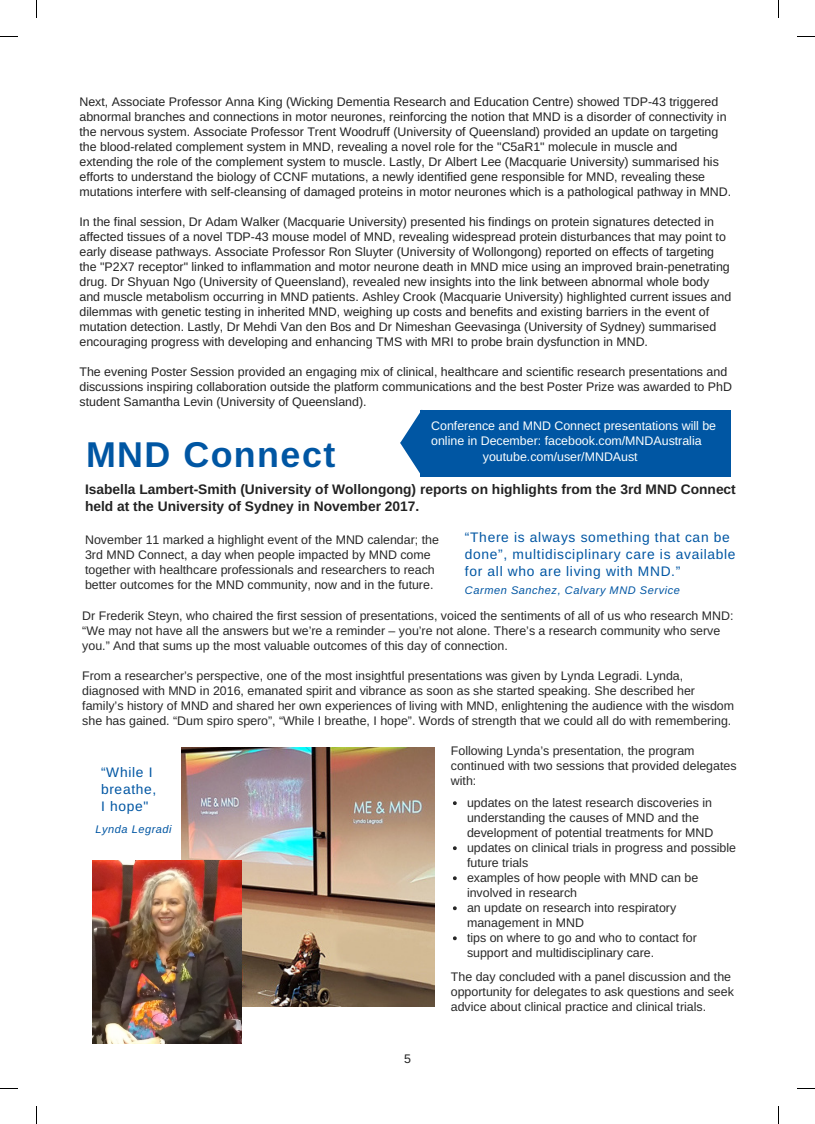
<style>
.page{position:relative;width:815px;height:1124px;background:#fff}
.page>*{position:absolute;margin:0;border:0;box-sizing:border-box;transform-origin:0 0}
.t1{font:700 35.88px "Arimo";letter-spacing:.04em;color:#0056a3}
.t2{font:700 13.75px/16.9px "Arimo";color:#222}
.t3{font:13.75px/16.9px "Arimo";letter-spacing:.05em;color:#0056a3}
.t4{font:12.38px/15px "Arimo";color:#222}
.t5{font:12.38px/15px "Arimo";color:#282828}
.t6{font:12.38px "Arimo";color:#fcffff}
.t7{font:italic 11px "Arimo";letter-spacing:.05em;color:#0056a3}
</style>
<div class="page">
<div style="left:420px;top:409px;width:311px;height:67px;background:#0056a3"></div>
<svg style="left:400px;top:409px;width:22px;height:65px"></svg>
<img style="left:182px;top:747px;width:252px;height:258px">
<img style="left:93px;top:860px;width:149px;height:183px">
<svg style="left:453px;top:801px;width:4px;height:3px"></svg>
<svg style="left:453px;top:846px;width:4px;height:4px"></svg>
<svg style="left:453px;top:876px;width:4px;height:4px"></svg>
<svg style="left:453px;top:906px;width:4px;height:4px"></svg>
<svg style="left:453px;top:936px;width:4px;height:4px"></svg>
<svg style="left:36px;top:0;width:1px;height:18px"></svg>
<svg style="left:0;top:36px;width:18px;height:1px"></svg>
<svg style="left:778px;top:0;width:1px;height:18px"></svg>
<svg style="left:797px;top:36px;width:18px;height:1px"></svg>
<svg style="left:778px;top:1106px;width:1px;height:17px"></svg>
<svg style="left:36px;top:1106px;width:1px;height:17px"></svg>
<p class="t4" style="left:79px;top:94px;width:653px">Next, Associate Professor Anna King (Wicking Dementia Research and Education Centre) showed TDP-43 triggered abnormal branches and connections in motor neurones, reinforcing the notion that MND is a disorder of connectivity in the nervous system. Associate Professor Trent Woodruff (University of Queensland) provided an update on targeting the blood-related complement system in MND, revealing a novel role for the "C5aR1" molecule in muscle and extending the role of the complement system to muscle. Lastly, Dr Albert Lee (Macquarie University) summarised his efforts to understand the biology of CCNF mutations, a newly identified gene responsible for MND, revealing these mutations interfere with self-cleansing of damaged proteins in motor neurones which is a pathological pathway in MND.</p>
<p class="t4" style="left:79px;top:214px;width:653px">In the final session, Dr Adam Walker (Macquarie University) presented his findings on protein signatures detected in affected tissues of a novel TDP-43 mouse model of MND, revealing widespread protein disturbances that may point to early disease pathways. Associate Professor Ron Sluyter (University of Wollongong) reported on effects of targeting the "P2X7 receptor" linked to inflammation and motor neurone death in MND mice using an improved brain-penetrating drug. Dr Shyuan Ngo (University of Queensland), revealed new insights into the link between abnormal whole body and muscle metabolism occurring in MND patients. Ashley Crook (Macquarie University) highlighted current issues and dilemmas with genetic testing in inherited MND, weighing up costs and benefits and existing barriers in the event of mutation detection. Lastly, Dr Mehdi Van den Bos and Dr Nimeshan Geevasinga (University of Sydney) summarised encouraging progress with developing and enhancing TMS with MRI to probe brain dysfunction in MND.</p>
<p class="t4" style="left:79px;top:364px;width:654px">The evening Poster Session provided an engaging mix of clinical, healthcare and scientific research presentations and discussions inspiring collaboration outside the platform communications and the best Poster Prize was awarded to PhD student Samantha Levin (University of Queensland).</p>
<p class="t6" style="left:431px;top:418px;width:286px">Conference and MND Connect presentations will be</p>
<p class="t6" style="left:431px;top:434px;width:272px">online in December: facebook.com/MNDAustralia</p>
<p class="t6" style="left:483px;top:450px;width:156px">youtube.com/user/MNDAust</p>
<h1 class="t1" style="left:86px;top:434px;width:251px">MND Connect</h1>
<p class="t2" style="left:85px;top:481px;width:652px">Isabella Lambert-Smith (University of Wollongong) reports on highlights from the 3rd MND Connect held at the University of Sydney in November 2017.</p>
<p class="t5" style="left:85px;top:532px;width:355px">November 11 marked a highlight event of the MND calendar; the 3rd MND Connect, a day when people impacted by MND come together with healthcare professionals and researchers to reach better outcomes for the MND community, now and in the future.</p>
<p class="t3" style="left:465px;top:529px;width:272px">“There is always something that can be done”, multidisciplinary care is available for all who are living with MND.”</p>
<p class="t7" style="left:465px;top:583px;width:217px">Carmen Sanchez, Calvary MND Service</p>
<p class="t5" style="left:82px;top:608px;width:653px">Dr Frederik Steyn, who chaired the first session of presentations, voiced the sentiments of all of us who research MND: “We may not have all the answers but we’re a reminder – you’re not alone. There’s a research community who serve you.” And that sums up the most valuable outcomes of this day of connection.</p>
<p class="t5" style="left:82px;top:668px;width:653px">From a researcher’s perspective, one of the most insightful presentations was given by Lynda Legradi. Lynda, diagnosed with MND in 2016, emanated spirit and vibrance as soon as she started speaking. She described her family’s history of MND and shared her own experiences of living with MND, enlightening the audience with the wisdom she has gained. “Dum spiro spero”, “While I breathe, I hope”. Words of strength that we could all do with remembering.</p>
<p class="t3" style="left:101px;top:763px;width:57px">“While I breathe,<br>I hope"</p>
<p class="t7" style="left:95px;top:822px;width:78px">Lynda Legradi</p>
<p class="t4" style="left:404px;top:1051px;width:8px">5</p>
<p class="t5" style="left:451px;top:743px;width:287px">Following Lynda’s presentation, the program continued with two sessions that provided delegates with:</p>
<p class="t5" style="left:467px;top:795px;width:271px">updates on the latest research discoveries in understanding the causes of MND and the development of potential treatments for MND updates on clinical trials in progress and possible future trials<br>examples of how people with MND can be involved in research<br>an update on research into respiratory management in MND<br>tips on where to go and who to contact for support and multidisciplinary care.</p>
<p class="t5" style="left:451px;top:968px;width:285px">The day concluded with a panel discussion and the opportunity for delegates to ask questions and seek advice about clinical practice and clinical trials.</p>
</div>
